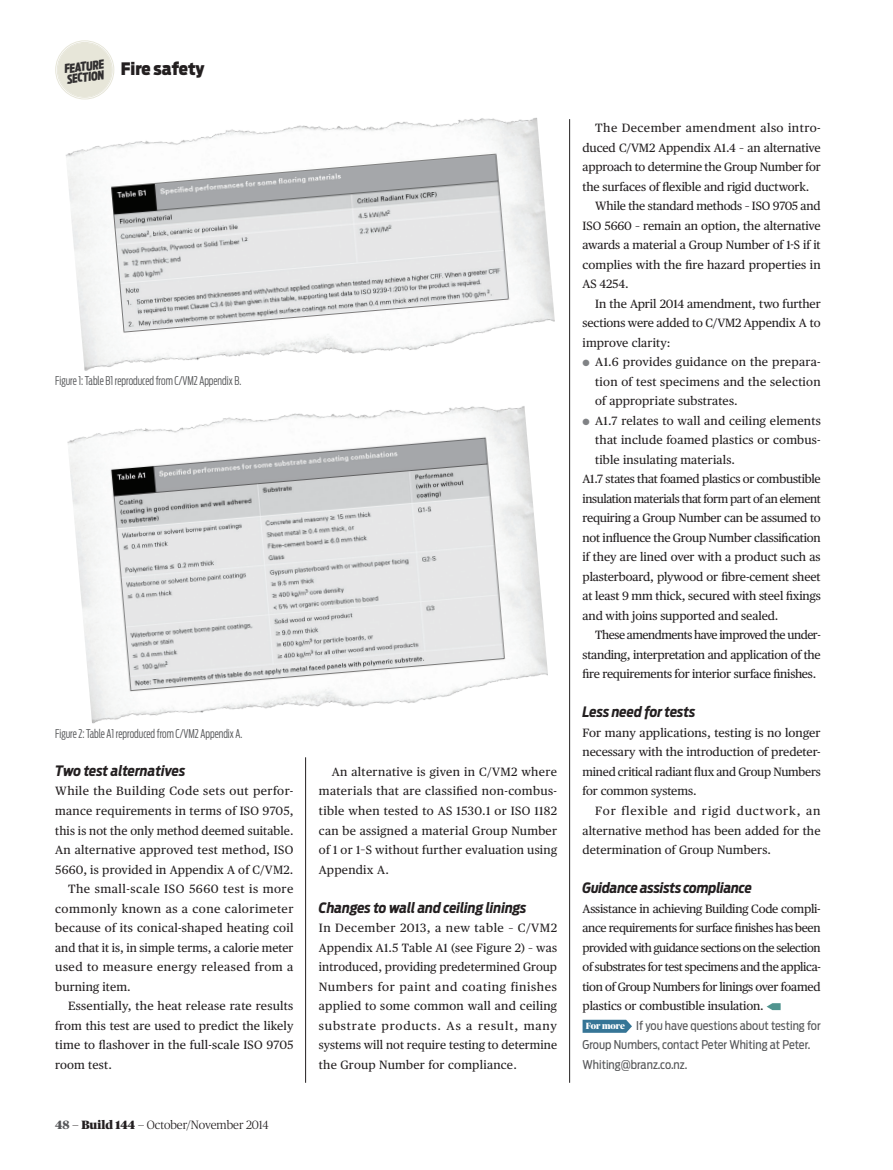
<style>
.page{position:relative;width:893px;height:1170px;background:#fff}
.page>*{position:absolute;margin:0;border:0;box-sizing:border-box;transform-origin:0 0}
.t1{font:900 17.1px "Antenna Cond";color:#231f20}
.Features_-_Subheadin{font:italic 700 14.25px "Antenna Cond";letter-spacing:-.01em;color:#231f20}
.t2{font:italic 900 12.15px "Antenna Extra Cond";color:#312f30}
.Features_-_para_FIRS{font:12px/19.5px "Publico Text";letter-spacing:.005em;color:#231f20;text-align:justify}
.Features_-_para_afte{font:12px/19.5px "Publico Text";letter-spacing:.005em;color:#231f20;text-align:justify}
.Features___Details_m{font:12px/19.5px "Antenna Cond";color:#57585a}
.Features_-_captions{font:300 12px "Antenna Extra Cond";color:#57585a}
.t3{font:300 12px "Publico";color:#231f20}
.t4{font:900 9px "Publico Banner";letter-spacing:-.01em;color:#fff}
.s1{font-weight:900;color:#57585a}
.s2{font-weight:900}
.s3{font-weight:700;font-size:9px;color:#808285}
</style>
<div class="page">
<div style="left:56px;top:42px;width:57px;height:56px;background:#e7e6d9;border-radius:50%"></div>
<div style="left:55px;top:40px;width:59px;height:59px;border:1px solid #e7e6d9;border-radius:50%"></div>
<div style="left:57px;top:42px;width:56px;height:56px;border:1px solid #e7e6d9;border-radius:50%"></div>
<svg style="left:767px;top:1003px;width:14px;height:7px"></svg>
<svg style="left:583px;top:1019px;width:49px;height:13px"></svg>
<hr style="left:305px;top:757px;width:1px;height:325px;background:#231f20">
<hr style="left:569px;top:119px;width:1px;height:963px;background:#231f20">
<img style="left:67px;top:408px;width:481px;height:316px">
<img style="left:63px;top:87px;width:492px;height:321px">
<p class="t2" style="left:63px;top:62px;width:41px;rotate:-8deg">FEATURE</p>
<h1 class="t1" style="left:121px;top:58px;width:85px">Fire safety</h1>
<p class="t2" style="left:66px;top:72px;width:39px;rotate:-8deg">SECTION</p>
<p class="Features_-_captions" style="left:55px;top:374px;width:187px">Figure 1: Table B1 reproduced from C/VM2 Appendix B.</p>
<p class="Features_-_captions" style="left:55px;top:726px;width:189px">Figure 2: Table A1 reproduced from C/VM2 Appendix A.</p>
<p class="Features_-_Subheadin" style="left:55px;top:762px;width:132px">Two test alternatives</p>
<p class="Features_-_para_FIRS" style="left:55px;top:780px;width:240px">While the Building Code sets out perfor&shy;mance requirements in terms of ISO 9705, this is not the only method deemed suitable.<br>An alternative approved test method, ISO 5660, is provided in Appendix A of C/VM2.</p>
<p class="Features_-_para_afte" style="left:55px;top:878px;width:240px;text-indent:13px">The small-scale ISO 5660 test is more commonly known as a cone calorimeter because of its conical-shaped heating coil and that it is, in simple terms, a calorie meter used to measure energy released from a burning item.</p>
<p class="Features_-_para_afte" style="left:55px;top:995px;width:240px;text-indent:13px">Essentially, the heat release rate results from this test are used to predict the likely time to flashover in the full-scale ISO 9705 room test.</p>
<p class="t3" style="left:55px;top:1117px;width:215px"><span class="s1">48</span> — <span class="s2">Build 144</span> — October/November 2014</p>
<p class="Features_-_para_afte" style="left:319px;top:761px;width:240px;text-indent:13px">An alternative is given in C/VM2 where materials that are classified non-combus&shy;tible when tested to AS 1530.1 or ISO 1182 can be assigned a material Group Number of 1 or 1–S without further evaluation using Appendix A.</p>
<p class="Features_-_Subheadin" style="left:319px;top:898px;width:209px">Changes to wall and ceiling linings</p>
<p class="Features_-_para_FIRS" style="left:319px;top:917px;width:240px">In December 2013, a new table – C/VM2<br>Appendix A1.5 Table A1 (see Figure 2) – was introduced, providing predetermined Group Numbers for paint and coating finishes applied to some common wall and ceiling substrate products. As a result, many systems will not require testing to determine the Group Number for compliance.</p>
<p class="Features_-_para_afte" style="left:583px;top:117px;width:240px;text-indent:13px">The December amendment also intro&shy;duced C/VM2 Appendix A1.4 – an alternative approach to determine the Group Number for the surfaces of flexible and rigid ductwork.</p>
<p class="Features_-_para_afte" style="left:583px;top:195px;width:240px;text-indent:13px">While the standard methods – ISO 9705 and ISO 5660 – remain an option, the alternative awards a material a Group Number of 1-S if it complies with the fire hazard properties in AS 4254.</p>
<p class="Features_-_para_afte" style="left:583px;top:293px;width:240px;text-indent:13px">In the April 2014 amendment, two further sections were added to C/VM2 Appendix A to improve clarity:</p>
<p class="Features_-_para_FIRS" style="left:595px;top:351px;width:227px;text-indent:-13px"><span class="s3">●</span> A1.6 provides guidance on the prepara&shy;tion of test specimens and the selection of appropriate substrates.</p>
<p class="Features_-_para_FIRS" style="left:595px;top:410px;width:227px;text-indent:-13px"><span class="s3">●</span> A1.7 relates to wall and ceiling elements that include foamed plastics or combus&shy;tible insulating materials.</p>
<p class="Features_-_para_FIRS" style="left:583px;top:468px;width:240px">A1.7 states that foamed plastics or combustible insulation materials that form part of an element requiring a Group Number can be assumed to not influence the Group Number classification if they are lined over with a product such as plasterboard, plywood or fibre-cement sheet at least 9 mm thick, secured with steel fixings and with joins supported and sealed.</p>
<p class="Features_-_para_afte" style="left:583px;top:624px;width:240px;text-indent:13px">These amendments have improved the under&shy;standing, interpretation and application of the fire requirements for interior surface finishes.</p>
<p class="Features_-_Subheadin" style="left:583px;top:703px;width:114px">Less need for tests</p>
<p class="Features_-_para_FIRS" style="left:583px;top:722px;width:240px">For many applications, testing is no longer necessary with the introduction of predeter&shy;mined critical radiant flux and Group Numbers for common systems.</p>
<p class="Features_-_para_afte" style="left:583px;top:800px;width:240px;text-indent:13px">For flexible and rigid ductwork, an alternative method has been added for the determination of Group Numbers.</p>
<p class="Features_-_Subheadin" style="left:583px;top:879px;width:171px">Guidance assists compliance</p>
<p class="Features_-_para_FIRS" style="left:583px;top:897px;width:240px">Assistance in achieving Building Code compli&shy;ance requirements for surface finishes has been provided with guidance sections on the selection of substrates for test specimens and the applica&shy;tion of Group Numbers for linings over foamed plastics or combustible insulation.</p>
<p class="t4" style="left:586px;top:1019px;width:41px">For more</p>
<p class="Features___Details_m" style="left:583px;top:1015px;width:240px;text-indent:54px">If you have questions about testing for<br>Group Numbers, contact Peter Whiting at Peter.<br>Whiting@branz.co.nz.</p>
</div>
